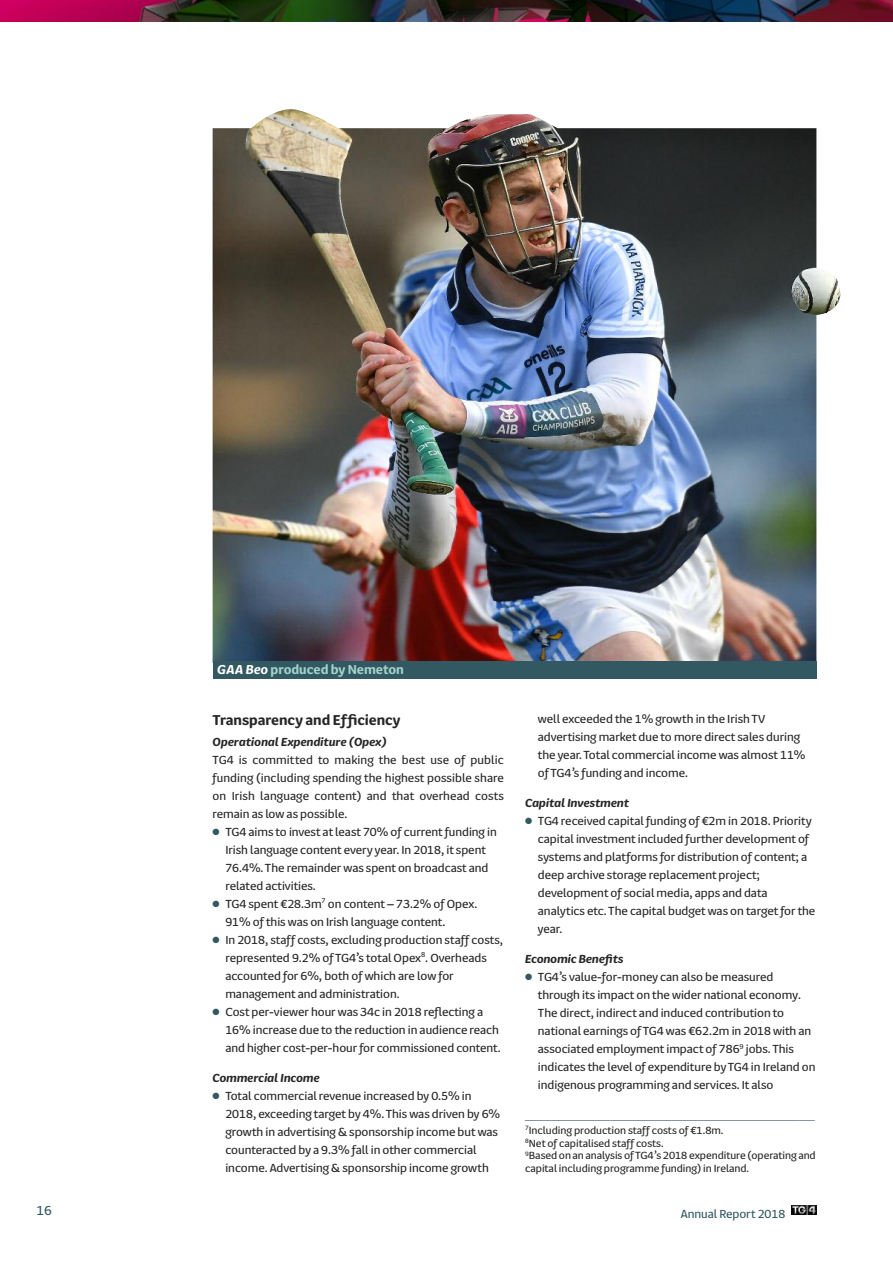
<style>
.page{position:relative;width:893px;height:1263px;background:#fff}
.page>*{position:absolute;margin:0;border:0;box-sizing:border-box;transform-origin:0 0}
.t1{font:700 16.5px "TG4";color:#272526}
.t2{font:700 15px "TG4";color:#a3d2cb}
.t3{font:15px "TG4";color:#325961}
.t4{font:13.5px/18px "TG4";color:#272526}
.t5{font:italic 700 13.5px "TG4";color:#272526}
.t6{font:13.5px "TG4";color:#325961}
.t7{font:12px/12.6px "TG4";color:#272526}
.t8{font:8.4px "TG4";color:#4c6270;scale:1.43 1}
.s1{font-style:italic;color:#fff}
.s2{color:#325961}
</style>
<div class="page">
<img style="left:791px;top:1205px;width:26px;height:10px">
<img style="left:0;top:0;width:893px;height:21px">
<img style="left:213px;top:109px;width:628px;height:552px">
<div style="left:213px;top:661px;width:604px;height:17px;background:#325961"></div>
<p class="t3" style="left:36px;top:1199px;width:17px">16</p>
<p class="t2" style="left:217px;top:658px;width:188px"><span class="s1">GAA Beo</span> produced by Nemeton</p>
<p class="t1" style="left:213px;top:708px;width:189px">Transparency and Efficiency</p>
<p class="t5" style="left:213px;top:732px;width:176px">Operational Expenditure (Opex)</p>
<p class="t4" style="left:213px;top:749px;width:293px;text-align:justify">TG4 is committed to making the best use of public funding (including spending the highest possible share on Irish language content) and that overhead costs remain as low as possible.</p>
<p class="t4" style="left:225px;top:821px;width:273px;text-indent:-13px"><span class="s2">●</span> TG4 aims to invest at least 70% of currentfunding in Irish language content every year. In 2018, it spent 76.4%.The remainder was spent on broadcast and related activities.</p>
<p class="t4" style="left:225px;top:893px;width:253px;text-indent:-13px"><span class="s2">●</span> TG4 spent €28.3m<sup>7</sup> on content – 73.2% of Opex.<br>91% ofthis was on Irish language content.</p>
<p class="t4" style="left:225px;top:929px;width:279px;text-indent:-13px"><span class="s2">●</span> In 2018, staff costs, excluding production staff costs, represented 9.2% ofTG4’s total Opex<sup>8</sup>. Overheads accounted for 6%, both of which are lowfor management and administration.</p>
<p class="t4" style="left:225px;top:1001px;width:277px;text-indent:-13px"><span class="s2">●</span> Cost per-viewer hour was 34c in 2018 reflecting a<br>16% increase due to the reduction in audience reach and higher cost-per-hourfor commissioned content.</p>
<p class="t5" style="left:213px;top:1068px;width:109px">CommercialIncome</p>
<p class="t4" style="left:225px;top:1085px;width:276px;text-indent:-13px"><span class="s2">●</span> Total commercial revenue increased by 0.5% in 2018, exceeding target by 4%.This was driven by 6% growth in advertising &amp; sponsorship income but was counteracted by a 9.3% fall in other commercial income. Advertising &amp; sponsorship income growth</p>
<p class="t4" style="left:538px;top:709px;width:269px">well exceeded the 1% growth in the IrishTV advertising market due to more direct sales during the year.Total commercial income was almost 11% ofTG4’s funding and income.</p>
<p class="t5" style="left:525px;top:793px;width:106px">Capital Investment</p>
<p class="t4" style="left:538px;top:811px;width:279px;text-indent:-13px"><span class="s2">●</span> TG4 received capital funding of €2m in 2018. Priority capital investment included further development of systems and platforms for distribution of content; a deep archive storage replacement project; development of social media, apps and data analytics etc.The capital budget was on targetfor the year.</p>
<p class="t5" style="left:525px;top:949px;width:100px">Economic Benefits</p>
<p class="t4" style="left:538px;top:967px;width:279px;text-indent:-13px"><span class="s2">●</span> TG4’s value-for-money can also be measured through its impact on the wider national economy.<br>The direct, indirect and induced contribution to national earnings ofTG4 was €62.2m in 2018 with an associated employment impact of 786<sup>9</sup> jobs.This indicates the level of expenditure byTG4 in Ireland on indigenous programming and services. It also</p>
<p class="t8" style="left:525px;top:1111px;width:204px">___________________________________________________</p>
<p class="t7" style="left:525px;top:1123px;width:292px"><sup>7</sup>Including production staff costs of €1.8m.<br><sup>8</sup>Net of capitalised staff costs.<br><sup>9</sup>Based on an analysis ofTG4’s 2018 expenditure (operating and capital including programme funding) in Ireland.</p>
<p class="t6" style="left:681px;top:1204px;width:106px">Annual Report 2018</p>
</div>
